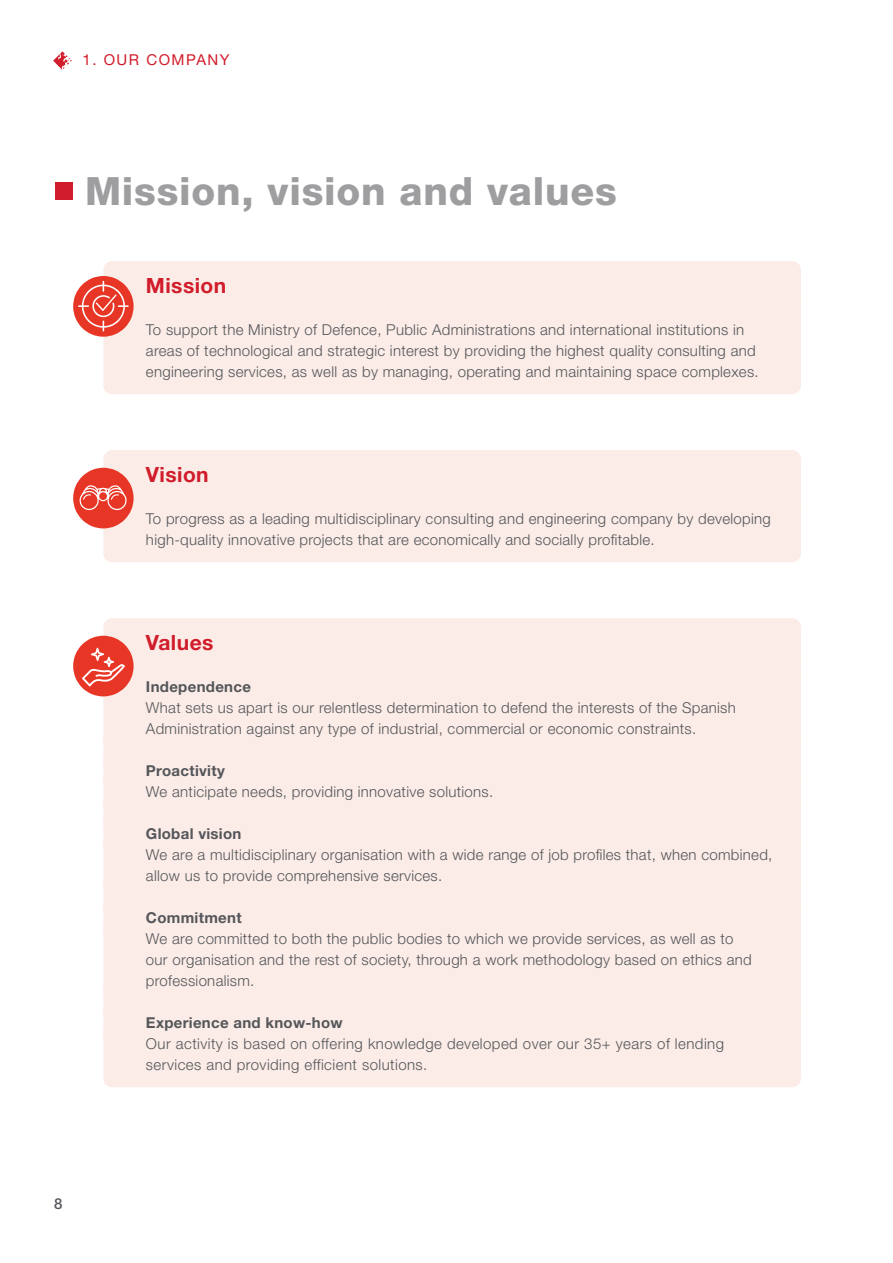
<style>
.page{position:relative;width:893px;height:1263px;background:#fff}
.page>*{position:absolute;margin:0;border:0;box-sizing:border-box;transform-origin:0 0}
.t1{font:800 39px "Helvetica Neue LT Std";letter-spacing:.02em;color:#9e9ea1}
.t2{font:700 21px "Helvetica Neue LT Std";letter-spacing:.02em;color:#d11c2b}
.t3{font:300 15px/21px "Helvetica Neue LT Std";letter-spacing:.02em;color:#54565a}
.t4{font:700 15px "Helvetica Neue LT Std";letter-spacing:.02em;color:#54565a}
.t5{font:15px "Helvetica Neue LT Std";letter-spacing:.1em;color:#d11c2b}
.t6{font:500 15px "Helvetica Neue LT Std";color:#56575e}
</style>
<div class="page">
<svg style="left:53px;top:51px;width:19px;height:18px"></svg>
<svg style="left:55px;top:182px;width:17px;height:18px"></svg>
<div style="left:103px;top:261px;width:698px;height:51px;background:#fbece7;border-radius:9px"></div>
<div style="left:103px;top:286px;width:698px;height:45px;background:#fbece7;border-radius:9px"></div>
<div style="left:103px;top:307px;width:698px;height:87px;background:#fbece7;border-radius:9px"></div>
<div style="left:103px;top:450px;width:698px;height:70px;background:#fbece7;border-radius:9px"></div>
<div style="left:103px;top:496px;width:698px;height:66px;background:#fbece7;border-radius:9px"></div>
<div style="left:103px;top:618px;width:698px;height:51px;background:#fbece7;border-radius:9px"></div>
<div style="left:103px;top:643px;width:698px;height:45px;background:#fbece7;border-radius:9px"></div>
<div style="left:103px;top:664px;width:698px;height:45px;background:#fbece7;border-radius:9px"></div>
<div style="left:103px;top:685px;width:698px;height:66px;background:#fbece7;border-radius:9px"></div>
<div style="left:103px;top:727px;width:698px;height:45px;background:#fbece7;border-radius:9px"></div>
<div style="left:103px;top:748px;width:698px;height:45px;background:#fbece7;border-radius:9px"></div>
<div style="left:103px;top:769px;width:698px;height:45px;background:#fbece7;border-radius:9px"></div>
<div style="left:103px;top:790px;width:698px;height:45px;background:#fbece7;border-radius:9px"></div>
<div style="left:103px;top:811px;width:698px;height:45px;background:#fbece7;border-radius:9px"></div>
<div style="left:103px;top:832px;width:698px;height:66px;background:#fbece7;border-radius:9px"></div>
<div style="left:103px;top:874px;width:698px;height:45px;background:#fbece7;border-radius:9px"></div>
<div style="left:103px;top:895px;width:698px;height:45px;background:#fbece7;border-radius:9px"></div>
<div style="left:103px;top:916px;width:698px;height:87px;background:#fbece7;border-radius:9px"></div>
<div style="left:103px;top:979px;width:698px;height:45px;background:#fbece7;border-radius:9px"></div>
<div style="left:103px;top:1000px;width:698px;height:45px;background:#fbece7;border-radius:9px"></div>
<div style="left:103px;top:1021px;width:698px;height:66px;background:#fbece7;border-radius:9px"></div>
<svg style="left:73px;top:276px;width:61px;height:61px"></svg>
<svg style="left:73px;top:468px;width:61px;height:60px"></svg>
<svg style="left:73px;top:636px;width:61px;height:60px"></svg>
<p class="t5" style="left:83px;top:50px;width:149px">1. OUR COMPANY</p>
<h1 class="t1" style="left:85px;top:168px;width:533px">Mission, vision and values</h1>
<h2 class="t2" style="left:146px;top:273px;width:82px">Mission</h2>
<p class="t3" style="left:146px;top:319px;width:614px">To support the Ministry of Defence, Public Administrations and international institutions in areas of technological and strategic interest by providing the highest quality consulting and engineering services, as well as by managing, operating and maintaining space complexes.</p>
<h2 class="t2" style="left:146px;top:462px;width:64px">Vision</h2>
<p class="t3" style="left:146px;top:508px;width:626px">To progress as a leading multidisciplinary consulting and engineering company by developing high-quality innovative projects that are economically and socially profitable.</p>
<h2 class="t2" style="left:146px;top:630px;width:69px">Values</h2>
<p class="t4" style="left:146px;top:677px;width:106px">Independence</p>
<p class="t3" style="left:146px;top:697px;width:591px">What sets us apart is our relentless determination to defend the interests of the Spanish<br>Administration against any type of industrial, commercial or economic constraints.</p>
<p class="t4" style="left:146px;top:761px;width:80px">Proactivity</p>
<p class="t3" style="left:146px;top:781px;width:349px">We anticipate needs, providing innovative solutions.</p>
<p class="t4" style="left:146px;top:824px;width:97px">Global vision</p>
<p class="t3" style="left:146px;top:844px;width:628px">We are a multidisciplinary organisation with a wide range of job profiles that, when combined, allow us to provide comprehensive services.</p>
<p class="t4" style="left:146px;top:908px;width:97px">Commitment</p>
<p class="t3" style="left:146px;top:928px;width:607px">We are committed to both the public bodies to which we provide services, as well as to our organisation and the rest of society, through a work methodology based on ethics and professionalism.</p>
<p class="t4" style="left:146px;top:1013px;width:198px">Experience and know-how</p>
<p class="t3" style="left:146px;top:1033px;width:580px">Our activity is based on offering knowledge developed over our 35+ years of lending services and providing efficient solutions.</p>
<p class="t6" style="left:54px;top:1194px;width:10px">8</p>
</div>
